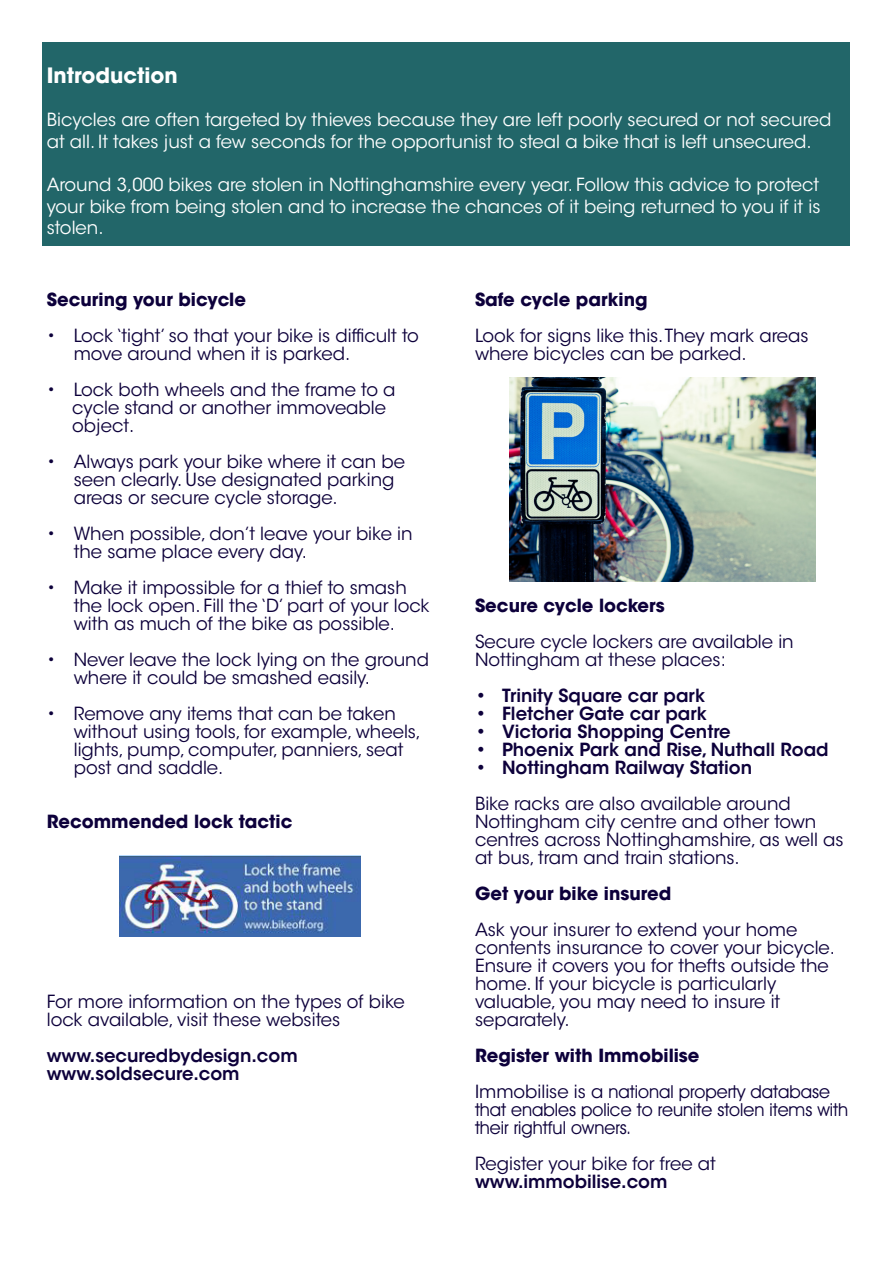
<style>
.page{position:relative;width:893px;height:1263px;background:#fff}
.page>*{position:absolute;margin:0;border:0;box-sizing:border-box;transform-origin:0 0}
.t1{font:700 21px "ITC Avant Garde Std";color:#fff}
.t2{font:18px/18px "ITC Avant Garde Std";color:#0d003b}
.t3{font:18px/21.6px "ITC Avant Garde Std";color:#fff}
.t4{font:600 18px "ITC Avant Garde Std";color:#0d003b}
.t5{font:700 18px "ITC Avant Garde Std";color:#0d003b}
.t6{font:18px/18px "Avant Garde IT Cby BT";color:#0d003b}
.s1{font-family:"ITC Avant Garde Std"}
</style>
<div class="page">
<div style="left:43px;top:43px;width:807px;height:203px;background:#226669"></div>
<img style="left:120px;top:855px;width:240px;height:81px">
<img style="left:510px;top:378px;width:305px;height:203px">
<p class="t1" style="left:47px;top:62px;width:133px">Introduction</p>
<p class="t3" style="left:47px;top:109px;width:786px">Bicycles are often targeted by thieves because they are left poorly secured or not secured at all. It takes just a few seconds for the opportunist to steal a bike that is left unsecured.</p>
<p class="t3" style="left:47px;top:174px;width:775px;text-align:justify">Around 3,000 bikes are stolen in Nottinghamshire every year. Follow this advice to protect your bike from being stolen and to increase the chances of it being returned to you if it is stolen.</p>
<p class="t5" style="left:47px;top:288px;width:201px">Securing your bicycle</p>
<p class="t2" style="left:74px;top:327px;width:347px;text-indent:-27px">• Lock ‘tight’ so that your bike is difficult to move around when it is parked.</p>
<p class="t2" style="left:47px;top:381px;width:350px">• Lock both wheels and the frame to a</p>
<p class="t2" style="left:72px;top:399px;width:315px">cycle stand or another immoveable</p>
<p class="t2" style="left:72px;top:417px;width:63px">object.</p>
<p class="t2" style="left:74px;top:453px;width:333px;text-indent:-27px">• Always park your bike where it can be seen clearly. Use designated parking areas or secure cycle storage.</p>
<p class="t2" style="left:74px;top:525px;width:340px;text-indent:-27px">• When possible, don’t leave your bike in the same place every day.</p>
<p class="t2" style="left:74px;top:579px;width:357px;text-indent:-27px">• Make it impossible for a thief to smash the lock open. Fill the ‘D’ part of your lock with as much of the bike as possible.</p>
<p class="t2" style="left:74px;top:651px;width:357px;text-indent:-27px">• Never leave the lock lying on the ground where it could be smashed easily.</p>
<p class="t2" style="left:74px;top:705px;width:349px;text-indent:-27px">• Remove any items that can be taken without using tools, for example, wheels, lights, pump, computer, panniers, seat post and saddle.</p>
<p class="t5" style="left:47px;top:810px;width:247px">Recommended lock tactic</p>
<p class="t2" style="left:47px;top:993px;width:360px">For more information on the types of bike lock available, visit these websites</p>
<p class="t4" style="left:47px;top:1044px;width:252px">www.securedbydesign.com</p>
<p class="t4" style="left:47px;top:1062px;width:194px">www.soldsecure.com</p>
<p class="t5" style="left:475px;top:288px;width:174px">Safe cycle parking</p>
<p class="t2" style="left:475px;top:327px;width:335px">Look for signs like this.They mark areas where bicycles can be parked.</p>
<p class="t5" style="left:475px;top:594px;width:191px">Secure cycle lockers</p>
<p class="t2" style="left:475px;top:633px;width:320px">Secure cycle lockers are available in</p>
<p class="t2" style="left:475px;top:651px;width:252px">Nottingham at these places:</p>
<p class="t4" style="left:475px;top:684px;width:232px">• Trinity Square car park</p>
<p class="t4" style="left:475px;top:702px;width:233px">• Fletcher Gate car park</p>
<p class="t4" style="left:475px;top:720px;width:257px">• Victoria Shopping Centre</p>
<p class="t4" style="left:475px;top:738px;width:355px">• Phoenix Park and Rise, Nuthall Road</p>
<p class="t4" style="left:475px;top:756px;width:279px">• Nottingham Railway Station</p>
<p class="t2" style="left:475px;top:795px;width:317px">Bike racks are also available around</p>
<p class="t2" style="left:475px;top:813px;width:370px">Nottingham city centre and other town centres across Nottinghamshire, as well as at bus, tram and train stations.</p>
<p class="t5" style="left:475px;top:882px;width:198px">Get your bike insured</p>
<p class="t2" style="left:475px;top:921px;width:361px">Ask your insurer to extend your home contents insurance to cover your bicycle.<br>Ensure it covers you for thefts outside the home. If your bicycle is particularly</p>
<p class="t2" style="left:475px;top:993px;width:307px">valuable, you may need to insure it</p>
<p class="t2" style="left:475px;top:1011px;width:96px">separately.</p>
<p class="t5" style="left:475px;top:1044px;width:226px">Register with Immobilise</p>
<p class="t6" style="left:475px;top:1082px;width:375px"><span class="s1">Immobilise is a</span> national property database that enables police to reunite stolen items with their rightful owners.</p>
<p class="t2" style="left:475px;top:1155px;width:242px">Register your bike for free at</p>
<p class="t4" style="left:475px;top:1170px;width:194px">www.immobilise.com</p>
</div>
